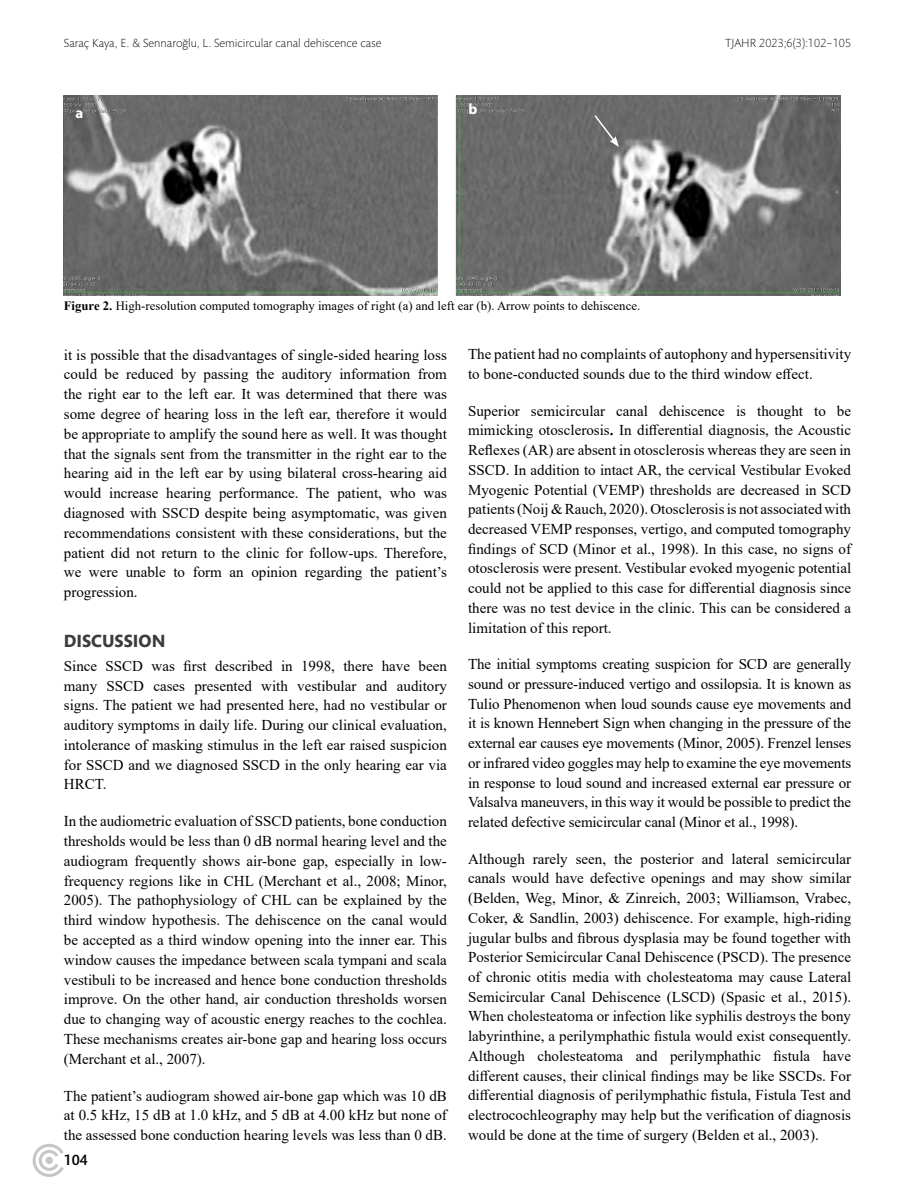
<style>
.page{position:relative;width:915px;height:1191px;background:#fff}
.page>*{position:absolute;margin:0;border:0;box-sizing:border-box;transform-origin:0 0}
._06_ARABASLIK{font:700 18px "Mundo Sans Std";color:#3c3c3b}
._04_METIN{font:15px/19.6px "Times New Roman";color:#000;text-align:justify}
.t1{font:500 15px "Mundo Sans Std";color:#000}
.TABLO_metin{font:700 15px "Myriad Pro";color:#fff}
.TABLO_başlık{font:12.75px "Times New Roman";color:#000}
.t2{font:300 12px "Mundo Sans Std";color:#000}
.s1{font-weight:700}
</style>
<div class="page">
<svg style="left:32px;top:1143px;width:32px;height:34px"></svg>
<div style="left:45px;top:1156px;width:8px;height:8px;background:#c6c6c6;border-radius:50%"></div>
<img style="left:64px;top:95px;width:776px;height:200px">
<div style="left:437px;top:85px;width:18px;height:216px;background:#fff"></div>
<svg style="left:592px;top:114px;width:26px;height:33px"></svg>
<p class="t2" style="left:64px;top:37px;width:319px">Saraç Kaya, E. &amp; Sennaroğlu, L. Semicircular canal dehiscence case</p>
<p class="t2" style="left:725px;top:37px;width:127px">TJAHR 2023;6(3):102−105</p>
<p class="TABLO_metin" style="left:75px;top:103px;width:9px">a</p>
<p class="TABLO_metin" style="left:468px;top:100px;width:10px">b</p>
<p class="TABLO_başlık" style="left:64px;top:296px;width:577px"><span class="s1">Figure 2.</span> High-resolution computed tomography images of right (a) and left ear (b). Arrow points to dehiscence.</p>
<p class="_04_METIN" style="left:64px;top:344px;width:384px">it is possible that the disadvantages of single-sided hearing loss could be reduced by passing the auditory information from the right ear to the left ear. It was determined that there was some degree of hearing loss in the left ear, therefore it would be appropriate to amplify the sound here as well. It was thought that the signals sent from the transmitter in the right ear to the hearing aid in the left ear by using bilateral cross-hearing aid would increase hearing performance. The patient, who was diagnosed with SSCD despite being asymptomatic, was given recommendations consistent with these considerations, but the patient did not return to the clinic for follow-ups. Therefore, we were unable to form an opinion regarding the patient’s progression.</p>
<p class="_06_ARABASLIK" style="left:64px;top:631px;width:103px">DISCUSSION</p>
<p class="_04_METIN" style="left:64px;top:655px;width:384px">Since SSCD was first described in 1998, there have been many SSCD cases presented with vestibular and auditory signs. The patient we had presented here, had no vestibular or auditory symptoms in daily life. During our clinical evaluation, intolerance of masking stimulus in the left ear raised suspicion for SSCD and we diagnosed SSCD in the only hearing ear via HRCT.</p>
<p class="_04_METIN" style="left:64px;top:811px;width:384px">In the audiometric evaluation of SSCD patients, bone conduction thresholds would be less than 0 dB normal hearing level and the audiogram frequently shows air-bone gap, especially in low&shy;frequency regions like in CHL (Merchant et al., 2008; Minor, 2005). The pathophysiology of CHL can be explained by the third window hypothesis. The dehiscence on the canal would be accepted as a third window opening into the inner ear. This window causes the impedance between scala tympani and scala vestibuli to be increased and hence bone conduction thresholds improve. On the other hand, air conduction thresholds worsen due to changing way of acoustic energy reaches to the cochlea.<br>These mechanisms creates air-bone gap and hearing loss occurs (Merchant et al., 2007).</p>
<p class="_04_METIN" style="left:64px;top:1085px;width:384px">The patient’s audiogram showed air-bone gap which was 10 dB at 0.5 kHz, 15 dB at 1.0 kHz, and 5 dB at 4.00 kHz but none of the assessed bone conduction hearing levels was less than 0 dB.</p>
<p class="t1" style="left:64px;top:1152px;width:26px">104</p>
<p class="_04_METIN" style="left:468px;top:344px;width:384px">The patient had no complaints of autophony and hypersensitivity to bone-conducted sounds due to the third window effect.</p>
<p class="_04_METIN" style="left:468px;top:400px;width:384px">Superior semicircular canal dehiscence is thought to be mimicking otosclerosis<span class="s1">.</span> In differential diagnosis, the Acoustic Reflexes (AR) are absent in otosclerosis whereas they are seen in SSCD. In addition to intact AR, the cervical Vestibular Evoked Myogenic Potential (VEMP) thresholds are decreased in SCD patients (Noij &amp; Rauch, 2020). Otosclerosis is not associated with decreased VEMP responses, vertigo, and computed tomography findings of SCD (Minor et al., 1998). In this case, no signs of otosclerosis were present. Vestibular evoked myogenic potential could not be applied to this case for differential diagnosis since there was no test device in the clinic. This can be considered a limitation of this report.</p>
<p class="_04_METIN" style="left:468px;top:654px;width:384px">The initial symptoms creating suspicion for SCD are generally sound or pressure-induced vertigo and ossilopsia. It is known as Tulio Phenomenon when loud sounds cause eye movements and it is known Hennebert Sign when changing in the pressure of the external ear causes eye movements (Minor, 2005). Frenzel lenses or infrared video goggles may help to examine the eye movements in response to loud sound and increased external ear pressure or Valsalva maneuvers, in this way it would be possible to predict the related defective semicircular canal (Minor et al., 1998).</p>
<p class="_04_METIN" style="left:468px;top:848px;width:384px">Although rarely seen, the posterior and lateral semicircular canals would have defective openings and may show similar (Belden, Weg, Minor, &amp; Zinreich, 2003; Williamson, Vrabec, Coker, &amp; Sandlin, 2003) dehiscence. For example, high-riding jugular bulbs and fibrous dysplasia may be found together with Posterior Semicircular Canal Dehiscence (PSCD). The presence of chronic otitis media with cholesteatoma may cause Lateral Semicircular Canal Dehiscence (LSCD) (Spasic et al., 2015).<br>When cholesteatoma or infection like syphilis destroys the bony labyrinthine, a perilymphathic fistula would exist consequently.<br>Although cholesteatoma and perilymphathic fistula have different causes, their clinical findings may be like SSCDs. For differential diagnosis of perilymphathic fistula, Fistula Test and electrocochleography may help but the verification of diagnosis would be done at the time of surgery (Belden et al., 2003).</p>
</div>
